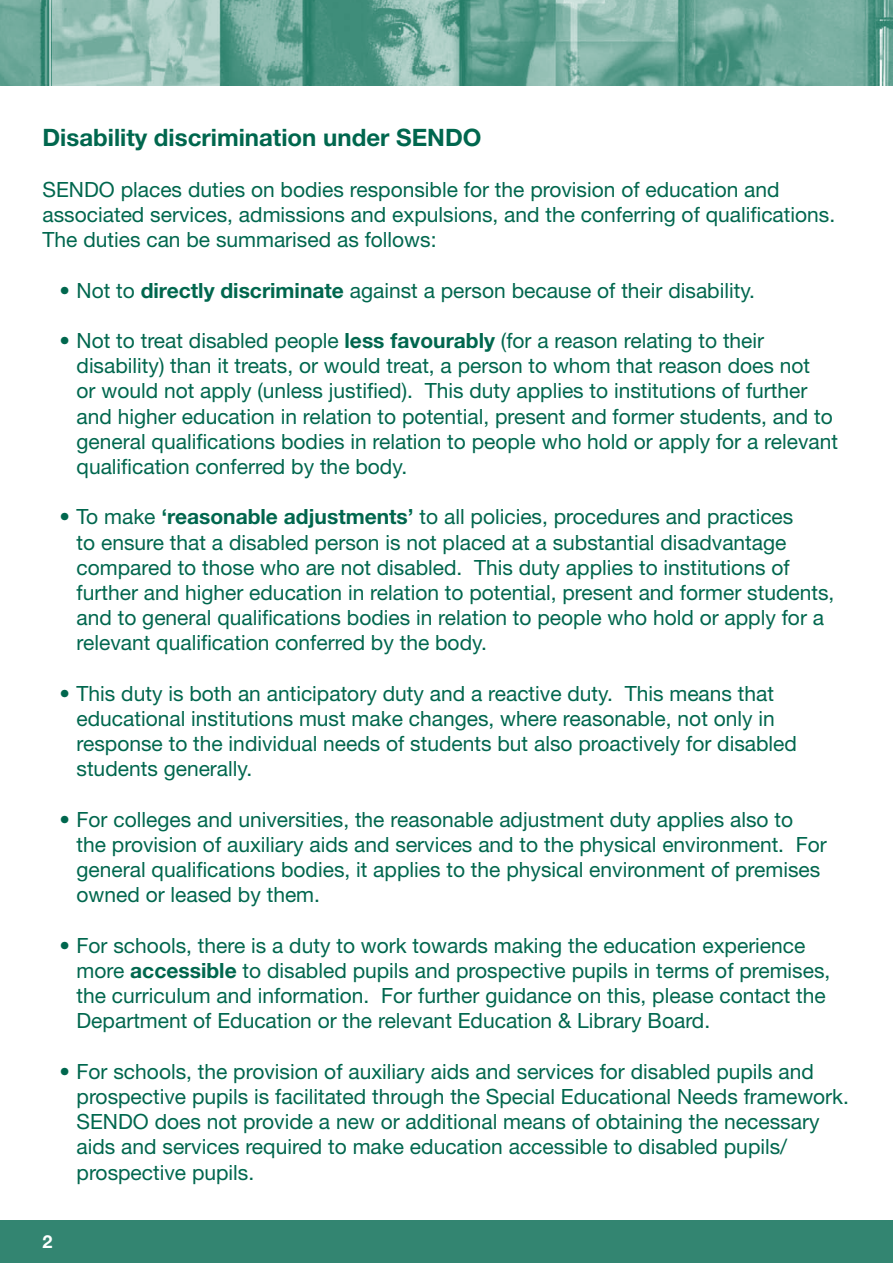
<style>
.page{position:relative;width:893px;height:1263px;background:#fff}
.page>*{position:absolute;margin:0;border:0;box-sizing:border-box;transform-origin:0 0}
.t1{font:700 24px "Helvetica Neue";color:#00674e}
.t2{font:21px/25.2px "Helvetica Neue";color:#00674e}
.t3{font:700 18px "Helvetica Neue";color:#fff}
.s1{font-weight:700}
</style>
<div class="page">
<div style="left:0;top:1220px;width:893px;height:43px;background:#338571"></div>
<img style="left:0;top:0;width:893px;height:85px">
<p class="t1" style="left:43px;top:123px;width:440px">Disability discrimination under SENDO</p>
<p class="t2" style="left:43px;top:176px;width:794px">SENDO places duties on bodies responsible for the provision of education and associated services, admissions and expulsions, and the conferring of qualifications.<br>The duties can be summarised as follows:</p>
<p class="t2" style="left:60px;top:277px;width:697px">• Not to <span class="s1">directly discriminate</span> against a person because of their disability.</p>
<p class="t2" style="left:77px;top:328px;width:763px;text-indent:-17px">• Not to treat disabled people <span class="s1">less favourably</span> (for a reason relating to their disability) than it treats, or would treat, a person to whom that reason does not<br>or would not apply (unless justified). This duty applies to institutions of further and higher education in relation to potential, present and former students, and to general qualifications bodies in relation to people who hold or apply for a relevant qualification conferred by the body.</p>
<p class="t2" style="left:77px;top:504px;width:759px;text-indent:-17px">• To make <span class="s1">‘reasonable adjustments’</span> to all policies, procedures and practices<br>to ensure that a disabled person is not placed at a substantial disadvantage compared to those who are not disabled. This duty applies to institutions of further and higher education in relation to potential, present and former students, and to general qualifications bodies in relation to people who hold or apply for a relevant qualification conferred by the body.</p>
<p class="t2" style="left:77px;top:680px;width:722px;text-indent:-17px">• This duty is both an anticipatory duty and a reactive duty. This means that educational institutions must make changes, where reasonable, not only in response to the individual needs of students but also proactively for disabled students generally.</p>
<p class="t2" style="left:77px;top:806px;width:752px;text-indent:-17px">• For colleges and universities, the reasonable adjustment duty applies also to the provision of auxiliary aids and services and to the physical environment. For general qualifications bodies, it applies to the physical environment of premises owned or leased by them.</p>
<p class="t2" style="left:77px;top:932px;width:755px;text-indent:-17px">• For schools, there is a duty to work towards making the education experience more <span class="s1">accessible</span> to disabled pupils and prospective pupils in terms of premises, the curriculum and information. For further guidance on this, please contact the Department of Education or the relevant Education &amp; Library Board.</p>
<p class="t2" style="left:77px;top:1058px;width:774px;text-indent:-17px">• For schools, the provision of auxiliary aids and services for disabled pupils and prospective pupils is facilitated through the Special Educational Needs framework.<br>SENDO does not provide a new or additional means of obtaining the necessary aids and services required to make education accessible to disabled pupils/ prospective pupils.</p>
<p class="t3" style="left:43px;top:1230px;width:12px">2</p>
</div>
